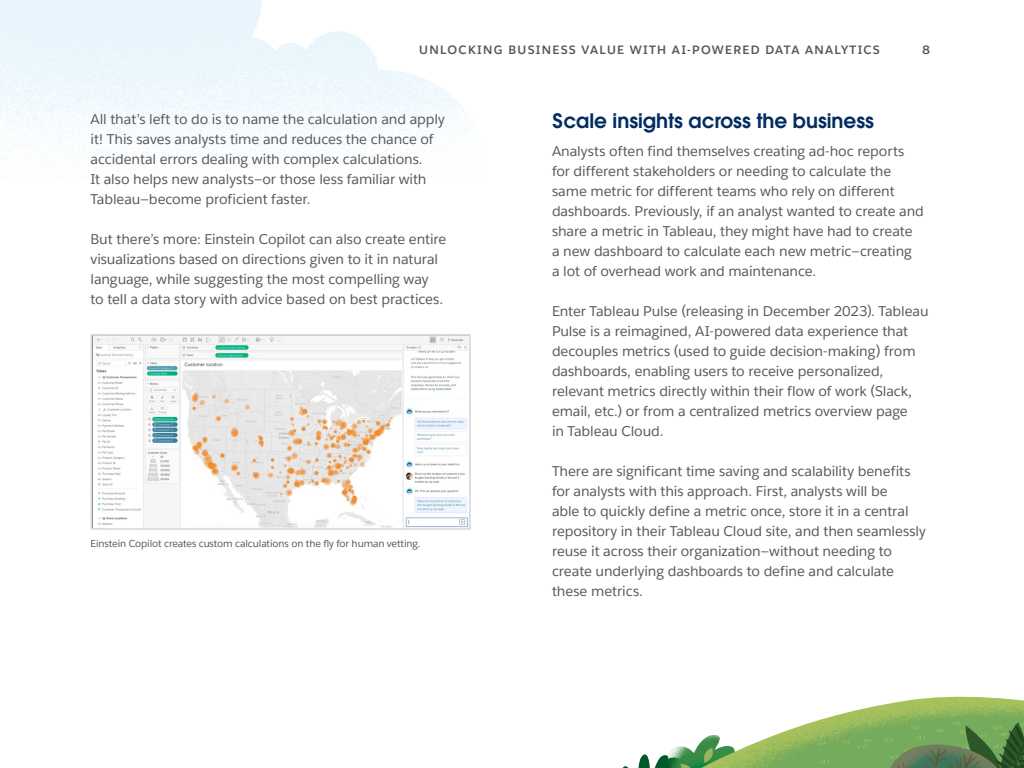
<style>
.page{position:relative;width:1024px;height:768px;background:#fff}
.page>*{position:absolute;margin:0;border:0;box-sizing:border-box;transform-origin:0 0}
.t1{font:20px "Avant Garde For Salesforce Dm";color:#032d60}
.t2{font:14px/20px "Salesforce Sans";letter-spacing:-.005em;color:#59575c}
.t3{font:700 12px "Salesforce Sans";letter-spacing:.11em;color:#59575c}
.TOC_-_Body{font:10px "Salesforce Sans";letter-spacing:-.01em;color:#59575c}
</style>
<div class="page">
<img style="left:845px;top:697px;width:179px;height:16px">
<img style="left:834px;top:713px;width:190px;height:3px">
<svg style="left:622px;top:716px;width:402px;height:52px"></svg>
<img style="left:93px;top:337px;width:375px;height:190px">
<div style="left:90px;top:334px;width:381px;height:196px;border:2px solid #d9d9d9"></div>
<p class="t3" style="left:419px;top:42px;width:462px">UNLOCKING BUSINESS VALUE WITH AI-POWERED DATA ANALYTICS</p>
<p class="t3" style="left:922px;top:42px;width:10px">8</p>
<p class="t2" style="left:90px;top:109px;width:356px">All that’s left to do is to name the calculation and apply it! This saves analysts time and reduces the chance of accidental errors dealing with complex calculations.<br>It also helps new analysts—or those less familiar with Tableau—become proficient faster.</p>
<p class="t2" style="left:90px;top:229px;width:358px">But there’s more: Einstein Copilot can also create entire visualizations based on directions given to it in natural language, while suggesting the most compelling way<br>to tell a data story with advice based on best practices.</p>
<p class="TOC_-_Body" style="left:90px;top:538px;width:331px">Einstein Copilot creates custom calculations on the fly for human vetting.</p>
<p class="t1" style="left:552px;top:108px;width:323px">Scale insights across the business</p>
<p class="t2" style="left:552px;top:141px;width:374px">Analysts often find themselves creating ad-hoc reports for different stakeholders or needing to calculate the same metric for different teams who rely on different dashboards. Previously, if an analyst wanted to create and share a metric in Tableau, they might have had to create<br>a new dashboard to calculate each new metric—creating<br>a lot of overhead work and maintenance.</p>
<p class="t2" style="left:552px;top:301px;width:378px">Enter Tableau Pulse (releasing in December 2023). Tableau Pulse is a reimagined, AI-powered data experience that decouples metrics (used to guide decision-making) from dashboards, enabling users to receive personalized, relevant metrics directly within their flow of work (Slack, email, etc.) or from a centralized metrics overview page<br>in Tableau Cloud.</p>
<p class="t2" style="left:552px;top:461px;width:375px">There are significant time saving and scalability benefits for analysts with this approach. First, analysts will be<br>able to quickly define a metric once, store it in a central repository in their Tableau Cloud site, and then seamlessly reuse it across their organization—without needing to create underlying dashboards to define and calculate these metrics.</p>
</div>
